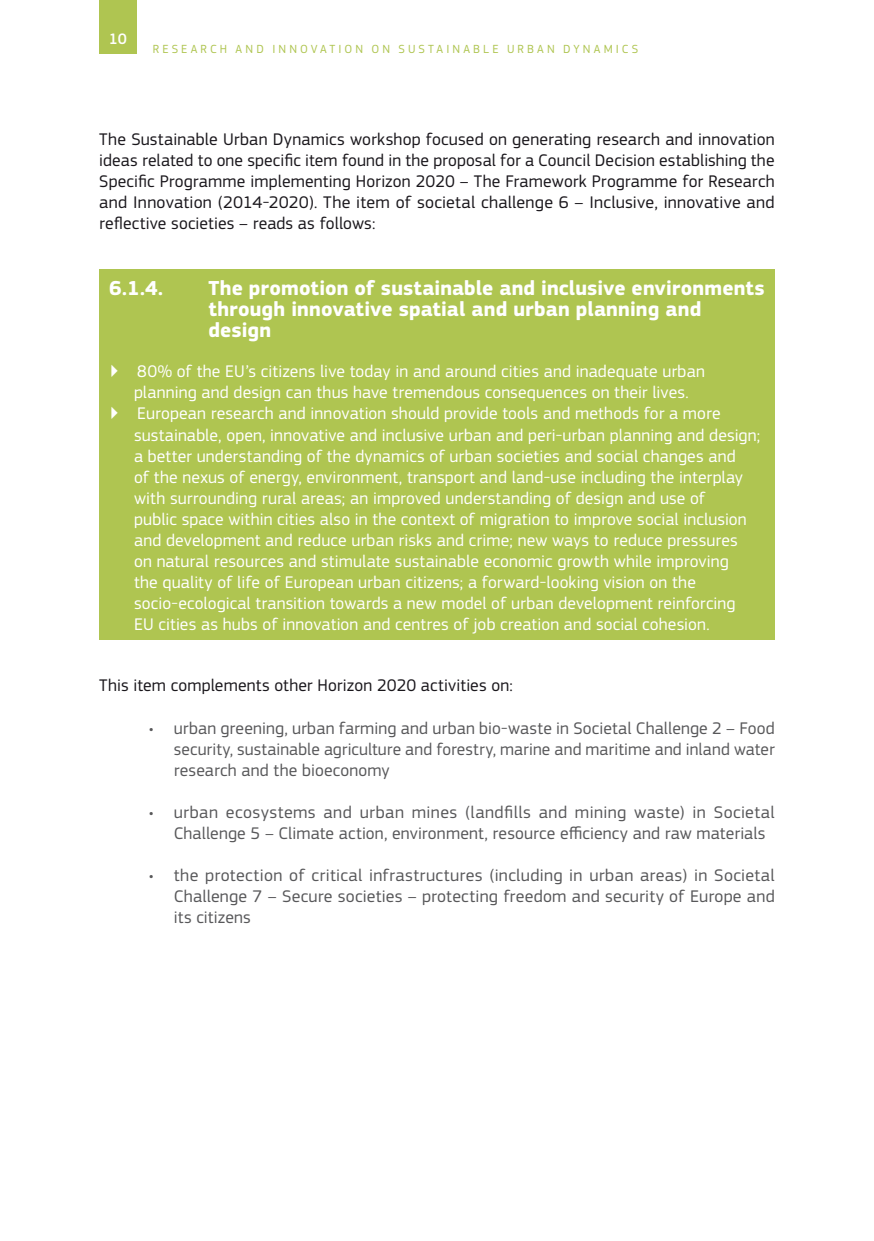
<style>
.page{position:relative;width:874px;height:1241px;background:#fff}
.page>*{position:absolute;margin:0;border:0;box-sizing:border-box;transform-origin:0 0}
.Box_Title{font:700 21px/21px "EC Square Sans Pro";letter-spacing:.005em;color:#fff}
.t1{font:17.5px/21px "EC Square Sans Pro";letter-spacing:.01em;color:#fff;text-align:center}
.t2{font:17.5px/21px "EC Square Sans Pro";letter-spacing:.015em;color:#58585a;text-align:justify}
.Body_text{font:17.5px/21px "EC Square Sans Pro";letter-spacing:.01em;color:#1a171c;text-align:justify}
.t3{font:500 15.75px "EC Square Sans Pro";color:#fff}
.t4{font:12.25px "EC Square Sans Pro";letter-spacing:.255em;color:#afc551}
</style>
<div class="page">
<div style="left:99px;top:0;width:37px;height:54px;background:#afc551"></div>
<div style="left:99px;top:269px;width:675px;height:370px;background:#afc551"></div>
<p class="t3" style="left:109px;top:30px;width:20px">10</p>
<p class="t4" style="left:153px;top:41px;width:486px">RESEARCH AND INNOVATION ON SUSTAINABLE URBAN DYNAMICS</p>
<p class="Body_text" style="left:99px;top:129px;width:676px">The Sustainable Urban Dynamics workshop focused on generating research and innovation ideas related to one specific item found in the proposal for a Council Decision establishing the Specific Programme implementing Horizon 2020 – The Framework Programme for Research and Innovation (2014-2020). The item of societal challenge 6 – Inclusive, innovative and reflective societies – reads as follows:</p>
<p class="Box_Title" style="left:109px;top:278px;width:55px">6.1.4.</p>
<p class="Box_Title" style="left:208px;top:278px;width:557px">The promotion of sustainable and inclusive environments through innovative spatial and urban planning and design</p>
<p class="t1" style="left:109px;top:361px;width:596px">▶ 80% of the EU’s citizens live today in and around cities and inadequate urban planning and design can thus have tremendous consequences on their lives.</p>
<p class="t1" style="left:134px;top:403px;width:627px;text-align:left;text-indent:-25px">▶ European research and innovation should provide tools and methods for a more sustainable, open, innovative and inclusive urban and peri-urban planning and design; a better understanding of the dynamics of urban societies and social changes and<br>of the nexus of energy, environment, transport and land-use including the interplay with surrounding rural areas; an improved understanding of design and use of<br>public space within cities also in the context of migration to improve social inclusion and development and reduce urban risks and crime; new ways to reduce pressures<br>on natural resources and stimulate sustainable economic growth while improving<br>the quality of life of European urban citizens; a forward-looking vision on the socio‑ecological transition towards a new model of urban development reinforcing<br>EU cities as hubs of innovation and centres of job creation and social cohesion.</p>
<p class="Body_text" style="left:99px;top:675px;width:415px">This item complements other Horizon 2020 activities on:</p>
<p class="t2" style="left:174px;top:717px;width:602px;text-indent:-25px">• urban greening, urban farming and urban bio-waste in Societal Challenge 2 – Food security, sustainable agriculture and forestry, marine and maritime and inland water research and the bioeconomy</p>
<p class="t2" style="left:174px;top:801px;width:602px;text-indent:-25px">• urban ecosystems and urban mines (landfills and mining waste) in Societal<br>Challenge 5 – Climate action, environment, resource efficiency and raw materials</p>
<p class="t2" style="left:174px;top:864px;width:602px;text-indent:-25px">• the protection of critical infrastructures (including in urban areas) in Societal Challenge 7 – Secure societies – protecting freedom and security of Europe and its citizens</p>
</div>
